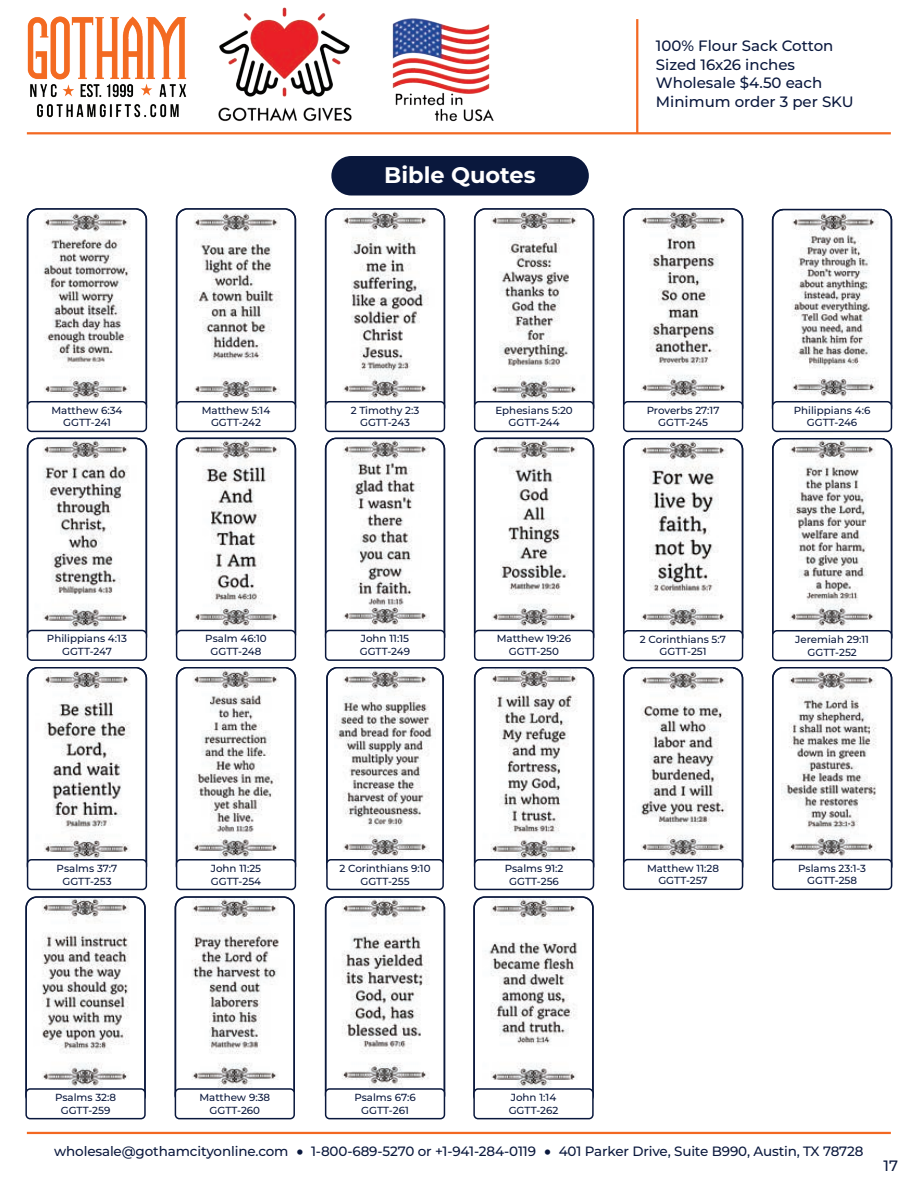
<style>
.page{position:relative;width:918px;height:1188px;background:#fff}
.page>*{position:absolute;margin:0;border:0;box-sizing:border-box;transform-origin:0 0}
.t1{font:700 22.5px "Montserrat";color:#fff}
.t2{font:500 15px/18.9px "Montserrat";color:#0a183d}
.t3{font:500 13.5px "Montserrat";letter-spacing:-.01em;color:#0a183d}
.t4{font:500 10.35px/12.3px "Montserrat";color:#0a183d;text-align:center}
.s1{font-size:28.8px}
</style>
<div class="page">
<hr style="left:636px;top:19px;width:2px;height:114px;background:#f36821">
<img style="left:334px;top:670px;width:102px;height:189px">
<div style="left:326px;top:667px;width:118px;height:210px;border:2px solid #0a183d;border-radius:11px"></div>
<div style="left:327px;top:860px;width:116px;height:29px;background:#fff;border-radius:4px"></div>
<div style="left:326px;top:859px;width:118px;height:31px;border:2px solid #0a183d;border-radius:4px"></div>
<img style="left:43px;top:213px;width:88px;height:188px">
<div style="left:27px;top:208px;width:120px;height:210px;border:2px solid #0a183d;border-radius:11px"></div>
<div style="left:28px;top:402px;width:118px;height:29px;background:#fff;border-radius:4px"></div>
<div style="left:27px;top:401px;width:120px;height:31px;border:2px solid #0a183d;border-radius:4px"></div>
<img style="left:194px;top:213px;width:86px;height:188px">
<div style="left:176px;top:208px;width:120px;height:210px;border:2px solid #0a183d;border-radius:11px"></div>
<div style="left:177px;top:402px;width:118px;height:29px;background:#fff;border-radius:4px"></div>
<div style="left:176px;top:401px;width:120px;height:31px;border:2px solid #0a183d;border-radius:4px"></div>
<img style="left:343px;top:211px;width:86px;height:190px">
<div style="left:325px;top:208px;width:120px;height:210px;border:2px solid #0a183d;border-radius:11px"></div>
<div style="left:326px;top:402px;width:118px;height:29px;background:#fff;border-radius:4px"></div>
<div style="left:325px;top:401px;width:120px;height:31px;border:2px solid #0a183d;border-radius:4px"></div>
<img style="left:334px;top:441px;width:101px;height:189px">
<div style="left:325px;top:438px;width:120px;height:210px;border:2px solid #0a183d;border-radius:11px"></div>
<div style="left:326px;top:630px;width:118px;height:30px;background:#fff;border-radius:4px"></div>
<div style="left:325px;top:630px;width:120px;height:31px;border:2px solid #0a183d;border-radius:4px"></div>
<img style="left:483px;top:441px;width:102px;height:189px">
<div style="left:474px;top:438px;width:120px;height:210px;border:2px solid #0a183d;border-radius:11px"></div>
<div style="left:475px;top:630px;width:118px;height:30px;background:#fff;border-radius:4px"></div>
<div style="left:474px;top:630px;width:120px;height:31px;border:2px solid #0a183d;border-radius:4px"></div>
<img style="left:44px;top:670px;width:86px;height:189px">
<div style="left:27px;top:667px;width:120px;height:210px;border:2px solid #0a183d;border-radius:11px"></div>
<div style="left:28px;top:860px;width:118px;height:29px;background:#fff;border-radius:4px"></div>
<div style="left:27px;top:859px;width:120px;height:31px;border:2px solid #0a183d;border-radius:4px"></div>
<img style="left:193px;top:670px;width:86px;height:189px">
<div style="left:176px;top:667px;width:120px;height:210px;border:2px solid #0a183d;border-radius:11px"></div>
<div style="left:177px;top:860px;width:118px;height:29px;background:#fff;border-radius:4px"></div>
<div style="left:176px;top:859px;width:120px;height:31px;border:2px solid #0a183d;border-radius:4px"></div>
<img style="left:491px;top:211px;width:86px;height:190px">
<div style="left:474px;top:208px;width:120px;height:210px;border:2px solid #0a183d;border-radius:11px"></div>
<div style="left:475px;top:402px;width:118px;height:29px;background:#fff;border-radius:4px"></div>
<div style="left:474px;top:401px;width:120px;height:31px;border:2px solid #0a183d;border-radius:4px"></div>
<img style="left:641px;top:211px;width:86px;height:190px">
<div style="left:623px;top:208px;width:120px;height:210px;border:2px solid #0a183d;border-radius:11px"></div>
<div style="left:624px;top:402px;width:119px;height:29px;background:#fff;border-radius:4px"></div>
<div style="left:623px;top:401px;width:120px;height:31px;border:2px solid #0a183d;border-radius:4px"></div>
<img style="left:35px;top:441px;width:102px;height:189px">
<div style="left:27px;top:438px;width:120px;height:210px;border:2px solid #0a183d;border-radius:11px"></div>
<div style="left:28px;top:630px;width:118px;height:30px;background:#fff;border-radius:4px"></div>
<div style="left:27px;top:630px;width:120px;height:31px;border:2px solid #0a183d;border-radius:4px"></div>
<img style="left:185px;top:441px;width:102px;height:189px">
<div style="left:176px;top:438px;width:120px;height:207px;border:2px solid #0a183d;border-radius:11px"></div>
<div style="left:177px;top:630px;width:118px;height:30px;background:#fff;border-radius:5px"></div>
<div style="left:176px;top:630px;width:120px;height:31px;border:2px solid #0a183d;border-radius:5px"></div>
<img style="left:641px;top:441px;width:86px;height:189px">
<div style="left:623px;top:438px;width:120px;height:210px;border:2px solid #0a183d;border-radius:11px"></div>
<div style="left:624px;top:631px;width:119px;height:29px;background:#fff;border-radius:4px"></div>
<div style="left:623px;top:630px;width:120px;height:31px;border:2px solid #0a183d;border-radius:4px"></div>
<img style="left:491px;top:670px;width:86px;height:189px">
<div style="left:474px;top:667px;width:120px;height:210px;border:2px solid #0a183d;border-radius:11px"></div>
<div style="left:475px;top:860px;width:118px;height:29px;background:#fff;border-radius:4px"></div>
<div style="left:474px;top:859px;width:120px;height:31px;border:2px solid #0a183d;border-radius:4px"></div>
<img style="left:781px;top:432px;width:102px;height:198px">
<div style="left:772px;top:438px;width:120px;height:210px;border:2px solid #0a183d;border-radius:11px"></div>
<div style="left:773px;top:631px;width:119px;height:29px;background:#fff;border-radius:4px"></div>
<div style="left:772px;top:630px;width:120px;height:31px;border:2px solid #0a183d;border-radius:4px"></div>
<img style="left:792px;top:213px;width:86px;height:188px">
<div style="left:772px;top:209px;width:120px;height:210px;border:2px solid #0a183d;border-radius:11px"></div>
<div style="left:773px;top:402px;width:118px;height:29px;background:#fff;border-radius:4px"></div>
<div style="left:772px;top:401px;width:120px;height:31px;border:2px solid #0a183d;border-radius:4px"></div>
<img style="left:42px;top:899px;width:87px;height:189px">
<div style="left:25px;top:896px;width:121px;height:211px;border:2px solid #0a183d;border-radius:11px"></div>
<div style="left:26px;top:1089px;width:119px;height:30px;background:#fff;border-radius:4px"></div>
<div style="left:25px;top:1088px;width:121px;height:31px;border:2px solid #0a183d;border-radius:4px"></div>
<img style="left:192px;top:899px;width:87px;height:189px">
<div style="left:175px;top:896px;width:120px;height:211px;border:2px solid #0a183d;border-radius:11px"></div>
<div style="left:175px;top:1089px;width:119px;height:30px;background:#fff;border-radius:4px"></div>
<div style="left:175px;top:1088px;width:120px;height:31px;border:2px solid #0a183d;border-radius:4px"></div>
<img style="left:342px;top:899px;width:87px;height:189px">
<div style="left:325px;top:896px;width:120px;height:211px;border:2px solid #0a183d;border-radius:11px"></div>
<div style="left:326px;top:1089px;width:118px;height:30px;background:#fff;border-radius:4px"></div>
<div style="left:325px;top:1088px;width:120px;height:31px;border:2px solid #0a183d;border-radius:4px"></div>
<img style="left:488px;top:899px;width:90px;height:189px">
<div style="left:473px;top:896px;width:121px;height:211px;border:2px solid #0a183d;border-radius:11px"></div>
<div style="left:474px;top:1089px;width:119px;height:30px;background:#fff;border-radius:4px"></div>
<div style="left:473px;top:1088px;width:121px;height:31px;border:2px solid #0a183d;border-radius:4px"></div>
<img style="left:632px;top:671px;width:101px;height:188px">
<div style="left:623px;top:667px;width:120px;height:210px;border:2px solid #0a183d;border-radius:11px"></div>
<div style="left:624px;top:860px;width:119px;height:29px;background:#fff;border-radius:4px"></div>
<div style="left:623px;top:859px;width:120px;height:31px;border:2px solid #0a183d;border-radius:4px"></div>
<img style="left:781px;top:670px;width:101px;height:189px">
<div style="left:772px;top:667px;width:120px;height:210px;border:2px solid #0a183d;border-radius:11px"></div>
<div style="left:773px;top:860px;width:119px;height:29px;background:#fff;border-radius:4px"></div>
<div style="left:772px;top:859px;width:120px;height:31px;border:2px solid #0a183d;border-radius:4px"></div>
<hr style="left:27px;top:1132px;width:864px;height:2px;background:#f36821">
<hr style="left:27px;top:132px;width:864px;height:2px;background:#f36821">
<div style="left:331px;top:156px;width:258px;height:39px;background:#0a183d;border-radius:20px"></div>
<img style="left:27px;top:16px;width:160px;height:102px">
<img style="left:218px;top:7px;width:134px;height:115px">
<img style="left:392px;top:18px;width:102px;height:104px">
<h1 class="t1" style="left:384px;top:159px;width:153px">Bible Quotes</h1>
<h2 class="t2" style="left:656px;top:35px;width:199px">100% Flour Sack Cotton<br>Sized 16x26 inches<br>Wholesale $4.50 each<br>Minimum order 3 per SKU</h2>
<p class="t4" style="left:51px;top:404px;width:73px">Matthew 6:34<br>GGTT-241</p>
<p class="t4" style="left:202px;top:404px;width:70px">Matthew 5:14<br>GGTT-242</p>
<p class="t4" style="left:351px;top:404px;width:70px">2 Timothy 2:3<br>GGTT-243</p>
<p class="t4" style="left:495px;top:404px;width:79px">Ephesians 5:20<br>GGTT-244</p>
<p class="t4" style="left:647px;top:404px;width:74px">Proverbs 27:17<br>GGTT-245</p>
<p class="t4" style="left:794px;top:403px;width:78px">Philippians 4:6<br>GGTT-246</p>
<p class="t4" style="left:47px;top:632px;width:82px">Philippians 4:13<br>GGTT-247</p>
<p class="t4" style="left:205px;top:632px;width:63px">Psalm 46:10<br>GGTT-248</p>
<p class="t4" style="left:640px;top:632px;width:88px">2 Corinthians 5:7<br>GGTT-251</p>
<p class="t4" style="left:360px;top:632px;width:52px;text-align:left">John 11:15<br>GGTT-249</p>
<p class="t4" style="left:497px;top:632px;width:76px">Matthew 19:26<br>GGTT-250</p>
<p class="t4" style="left:795px;top:633px;width:75px">Jeremiah 29:11<br>GGTT-252</p>
<p class="t4" style="left:57px;top:862px;width:62px">Psalms 37:7<br>GGTT-253</p>
<p class="t4" style="left:211px;top:862px;width:52px;text-align:left">John 11:25<br>GGTT-254</p>
<p class="t4" style="left:340px;top:862px;width:93px">2 Corinthians 9:10<br>GGTT-255</p>
<p class="t4" style="left:505px;top:862px;width:60px">Psalms 91:2<br>GGTT-256</p>
<p class="t4" style="left:647px;top:862px;width:74px">Matthew 11:28<br>GGTT-257</p>
<p class="t4" style="left:798px;top:862px;width:69px">Pslams 23:1-3<br>GGTT-258</p>
<p class="t4" style="left:55px;top:1091px;width:63px">Psalms 32:8<br>GGTT-259</p>
<p class="t4" style="left:199px;top:1091px;width:72px">Matthew 9:38<br>GGTT-260</p>
<p class="t4" style="left:354px;top:1091px;width:63px">Psalms 67:6<br>GGTT-261</p>
<p class="t4" style="left:509px;top:1091px;width:51px;text-align:left">John 1:14<br>GGTT-262</p>
<h3 class="t3" style="left:54px;top:1142px;width:811px">wholesale@gothamcityonline.com <span class="s1">•</span> 1-800-689-5270 or +1-941-284-0119 <span class="s1">•</span> 401 Parker Drive, Suite B990, Austin, TX 78728</h3>
<h2 class="t2" style="left:884px;top:1156px;width:16px">17</h2>
</div>
